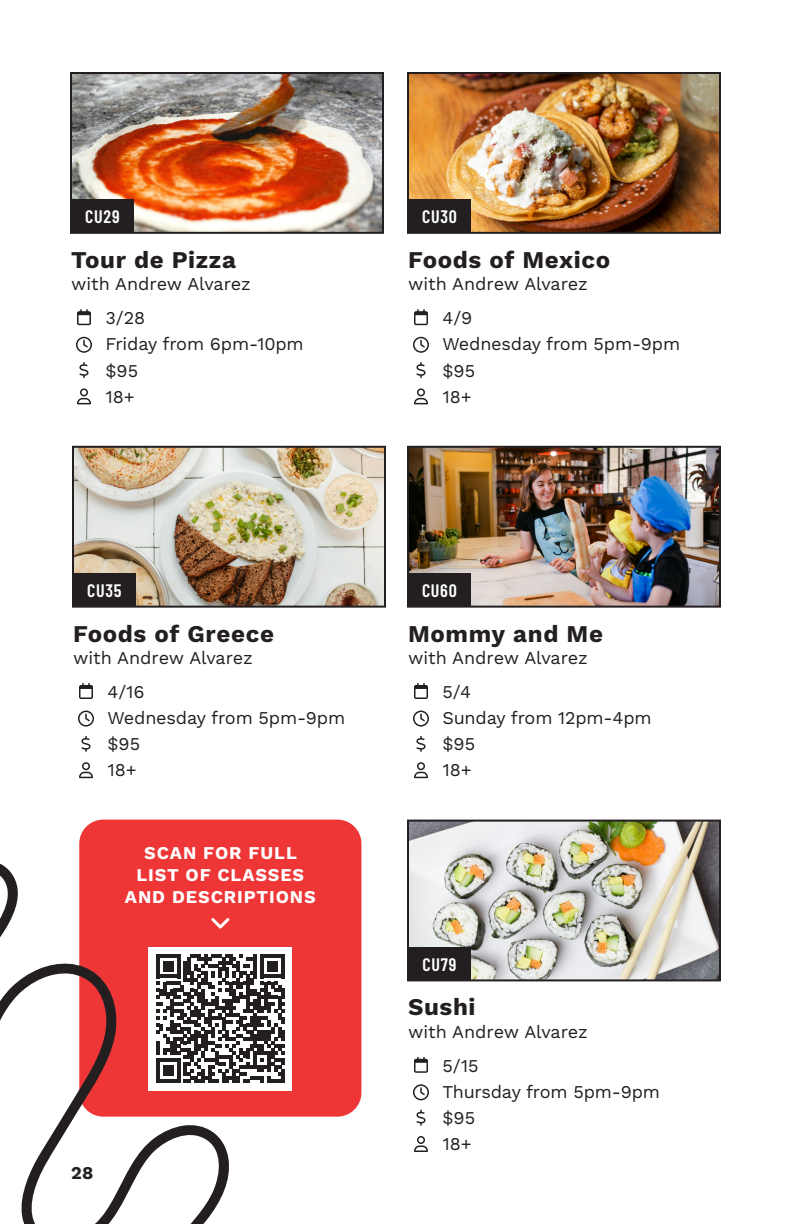
<style>
.page{position:relative;width:792px;height:1224px;background:#fff}
.page>*{position:absolute;margin:0;border:0;box-sizing:border-box;transform-origin:0 0}
.Body_9pt{font:700 24px "Work Sans";letter-spacing:.025em;color:#231f20}
.Body_9pt-2{font:18px "Work Sans";letter-spacing:-.01em;color:#231f20}
.Body_9pt-3{font:700 18px/22px "Work Sans";letter-spacing:.05em;color:#fff;text-align:center}
.Body_9pt-4{font:600 18px "Barlow Condensed";letter-spacing:.04em;color:#fff}
.t1{font:700 18px "Work Sans";color:#231f20}
</style>
<div class="page">
<div style="left:79px;top:820px;width:282px;height:297px;background:#ee3637;border-radius:24px"></div>
<img style="left:73px;top:75px;width:308px;height:156px">
<div style="left:70px;top:72px;width:314px;height:162px;border:2px solid #231f20"></div>
<svg style="left:77px;top:309px;width:14px;height:16px"></svg>
<svg style="left:76px;top:337px;width:16px;height:16px"></svg>
<svg style="left:79px;top:362px;width:10px;height:16px"></svg>
<svg style="left:77px;top:388px;width:14px;height:16px"></svg>
<div style="left:71px;top:199px;width:63px;height:34px;background:#231f20"></div>
<img style="left:410px;top:75px;width:308px;height:156px">
<div style="left:407px;top:72px;width:314px;height:162px;border:2px solid #231f20"></div>
<svg style="left:414px;top:309px;width:14px;height:16px"></svg>
<svg style="left:413px;top:337px;width:16px;height:16px"></svg>
<svg style="left:416px;top:362px;width:10px;height:16px"></svg>
<svg style="left:414px;top:388px;width:14px;height:16px"></svg>
<div style="left:408px;top:199px;width:63px;height:34px;background:#231f20"></div>
<img style="left:410px;top:449px;width:308px;height:156px">
<div style="left:407px;top:446px;width:314px;height:162px;border:2px solid #231f20"></div>
<svg style="left:414px;top:683px;width:14px;height:16px"></svg>
<svg style="left:413px;top:711px;width:16px;height:16px"></svg>
<svg style="left:416px;top:736px;width:10px;height:16px"></svg>
<svg style="left:414px;top:762px;width:14px;height:16px"></svg>
<div style="left:408px;top:573px;width:63px;height:34px;background:#231f20"></div>
<img style="left:75px;top:449px;width:308px;height:156px">
<div style="left:72px;top:446px;width:314px;height:162px;border:2px solid #231f20"></div>
<svg style="left:79px;top:683px;width:14px;height:16px"></svg>
<svg style="left:78px;top:711px;width:16px;height:16px"></svg>
<svg style="left:81px;top:736px;width:10px;height:16px"></svg>
<svg style="left:79px;top:762px;width:14px;height:16px"></svg>
<div style="left:73px;top:573px;width:63px;height:34px;background:#231f20"></div>
<img style="left:410px;top:823px;width:308px;height:155px">
<div style="left:407px;top:820px;width:314px;height:161px;border:2px solid #231f20"></div>
<svg style="left:414px;top:1057px;width:14px;height:16px"></svg>
<svg style="left:413px;top:1084px;width:16px;height:16px"></svg>
<svg style="left:416px;top:1110px;width:10px;height:16px"></svg>
<svg style="left:414px;top:1136px;width:14px;height:16px"></svg>
<div style="left:408px;top:947px;width:63px;height:33px;background:#231f20"></div>
<svg style="left:0;top:857px;width:232px;height:367px"></svg>
<svg style="left:211px;top:918px;width:19px;height:11px"></svg>
<div style="left:148px;top:947px;width:144px;height:144px;background:#fff"></div>
<svg style="left:156px;top:954px;width:129px;height:129px"></svg>
<hr style="left:281px;top:1069px;width:4px;height:14px;background:#231f20">
<p class="Body_9pt-4" style="left:85px;top:204px;width:36px">CU29</p>
<p class="Body_9pt-4" style="left:422px;top:204px;width:36px">CU30</p>
<p class="Body_9pt" style="left:71px;top:246px;width:166px">Tour de Pizza</p>
<p class="Body_9pt" style="left:408px;top:246px;width:204px">Foods of Mexico</p>
<p class="Body_9pt-2" style="left:71px;top:273px;width:181px">with Andrew Alvarez</p>
<p class="Body_9pt-2" style="left:408px;top:273px;width:181px">with Andrew Alvarez</p>
<p class="Body_9pt-2" style="left:105px;top:308px;width:41px">3/28</p>
<p class="Body_9pt-2" style="left:105px;top:360px;width:34px">$95</p>
<p class="Body_9pt-2" style="left:105px;top:386px;width:31px">18+</p>
<p class="Body_9pt-2" style="left:105px;top:334px;width:200px">Friday from 6pm-10pm</p>
<p class="Body_9pt-2" style="left:442px;top:308px;width:32px">4/9</p>
<p class="Body_9pt-2" style="left:442px;top:360px;width:34px">$95</p>
<p class="Body_9pt-2" style="left:442px;top:386px;width:31px">18+</p>
<p class="Body_9pt-2" style="left:442px;top:334px;width:239px">Wednesday from 5pm-9pm</p>
<p class="Body_9pt-4" style="left:87px;top:578px;width:36px">CU35</p>
<p class="Body_9pt" style="left:73px;top:620px;width:203px">Foods of Greece</p>
<p class="Body_9pt-2" style="left:73px;top:647px;width:181px">with Andrew Alvarez</p>
<p class="Body_9pt-2" style="left:107px;top:681px;width:39px">4/16</p>
<p class="Body_9pt-2" style="left:107px;top:734px;width:34px">$95</p>
<p class="Body_9pt-2" style="left:107px;top:760px;width:31px">18+</p>
<p class="Body_9pt-2" style="left:107px;top:708px;width:239px">Wednesday from 5pm-9pm</p>
<p class="Body_9pt-3" style="left:125px;top:843px;width:192px">SCAN FOR FULL<br>LIST OF CLASSES<br>AND DESCRIPTIONS</p>
<p class="t1" style="left:71px;top:1163px;width:24px">28</p>
<p class="Body_9pt-4" style="left:422px;top:578px;width:36px">CU60</p>
<p class="Body_9pt" style="left:408px;top:620px;width:197px">Mommy and Me</p>
<p class="Body_9pt-2" style="left:442px;top:681px;width:30px">5/4</p>
<p class="Body_9pt-2" style="left:442px;top:734px;width:34px">$95</p>
<p class="Body_9pt-2" style="left:442px;top:760px;width:31px">18+</p>
<p class="Body_9pt-2" style="left:408px;top:647px;width:181px">with Andrew Alvarez</p>
<p class="Body_9pt-2" style="left:442px;top:708px;width:211px">Sunday from 12pm-4pm</p>
<p class="Body_9pt-4" style="left:422px;top:952px;width:36px">CU79</p>
<p class="Body_9pt" style="left:408px;top:993px;width:69px">Sushi</p>
<p class="Body_9pt-2" style="left:408px;top:1021px;width:181px">with Andrew Alvarez</p>
<p class="Body_9pt-2" style="left:442px;top:1055px;width:38px">5/15</p>
<p class="Body_9pt-2" style="left:442px;top:1107px;width:34px">$95</p>
<p class="Body_9pt-2" style="left:442px;top:1133px;width:31px">18+</p>
<p class="Body_9pt-2" style="left:442px;top:1081px;width:219px">Thursday from 5pm-9pm</p>
</div>
